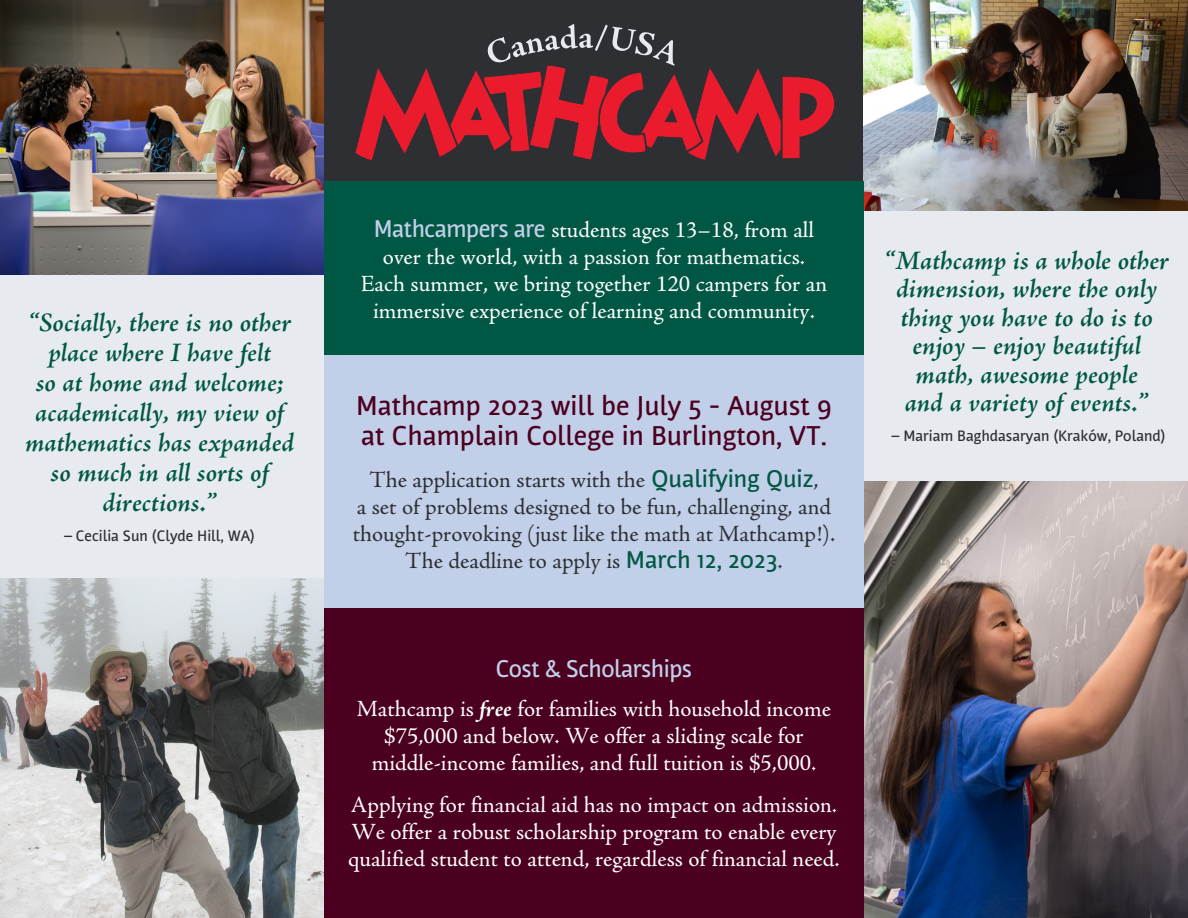
<style>
.page{position:relative;width:1188px;height:918px;background:#fff}
.page>*{position:absolute;margin:0;border:0;box-sizing:border-box;transform-origin:0 0}
.t1{font:italic 600 27px/28.5px "Adobe Jenson Pro";color:#005844;text-align:center}
.t2{font:500 27px/30px "Nuvo OT";color:#4c0020}
.t3{font:500 24px "Nuvo OT";letter-spacing:-.02em;color:#c2cfe9}
.t4{font:23.25px/27px "Adobe Jenson Pro";color:#fff;text-align:center}
.t5{font:23.25px/27px "Adobe Jenson Pro";color:#2d2f33;text-align:center}
.t6{font:500 15px "Nuvo OT";color:#2d2f33}
.s1{font-family:"Nuvo OT";font-weight:500;font-size:24px;color:#c2cfe9}
.s2{font-family:"Nuvo OT";font-weight:500;font-size:24px;color:#005844}
.s3{font-weight:700;font-style:italic}
</style>
<div class="page">
<div style="left:324px;top:0;width:540px;height:181px;background:#2d2f33"></div>
<svg style="left:355px;top:24px;width:480px;height:137px"></svg>
<img style="left:0;top:0;width:324px;height:275px">
<div style="left:0;top:275px;width:324px;height:303px;background:#e7ebf0"></div>
<div style="left:324px;top:355px;width:540px;height:253px;background:#c2cfe9"></div>
<img style="left:863px;top:0;width:325px;height:211px">
<img style="left:0;top:578px;width:324px;height:340px">
<div style="left:864px;top:211px;width:324px;height:271px;background:#e7ebf0"></div>
<img style="left:864px;top:482px;width:324px;height:436px">
<div style="left:324px;top:608px;width:540px;height:310px;background:#4c0020"></div>
<div style="left:324px;top:181px;width:540px;height:174px;background:#005844"></div>
<p class="t1" style="left:28px;top:311px;width:265px">“Socially, there is no other</p>
<p class="t1" style="left:48px;top:341px;width:224px">place where I have felt</p>
<p class="t1" style="left:36px;top:371px;width:249px">so at home and welcome;</p>
<p class="t1" style="left:35px;top:401px;width:250px">academically, my view of</p>
<p class="t1" style="left:25px;top:431px;width:271px">mathematics has expanded</p>
<p class="t1" style="left:51px;top:461px;width:220px">so much in all sorts of</p>
<p class="t1" style="left:102px;top:491px;width:116px">directions.”</p>
<p class="t6" style="left:64px;top:527px;width:192px">– Cecilia Sun (Clyde Hill, WA)</p>
<p class="t4" style="left:361px;top:216px;width:468px"><span class="s1">Mathcampers are</span> students ages 13–18, from all over the world, with a passion for mathematics.<br>Each summer, we bring together 120 campers for an immersive experience of learning and community.</p>
<p class="t2" style="left:356px;top:390px;width:477px">Mathcamp 2023 will be July 5 - August 9 at Champlain College in Burlington, VT.</p>
<p class="t5" style="left:353px;top:466px;width:484px">The application starts with the <span class="s2">Qualifying Quiz</span>,<br>a set of problems designed to be fun, challenging, and thought-provoking (just like the math at Mathcamp!).<br>The deadline to apply is <span class="s2">March 12, 2023</span>.</p>
<p class="t3" style="left:496px;top:655px;width:198px">Cost &amp; Scholarships</p>
<p class="t4" style="left:357px;top:696px;width:476px">Mathcamp is <span class="s3">free</span> for families with household income $75,000 and below. We offer a sliding scale for</p>
<p class="t4" style="left:351px;top:742px;width:488px;line-height:42px">middle-income families, and full tuition is $5,000.<br>Applying for financial aid has no impact on admission.</p>
<p class="t4" style="left:348px;top:819px;width:493px;text-align:left">We offer a robust scholarship program to enable every qualified student to attend, regardless of financial need.</p>
<p class="t1" style="left:884px;top:248px;width:286px">“Mathcamp is a whole other</p>
<p class="t1" style="left:896px;top:277px;width:263px">dimension, where the only thing you have to do is to enjoy – enjoy beautiful math, awesome people and a variety of events.”</p>
<p class="t6" style="left:892px;top:427px;width:275px">– Mariam Baghdasaryan (Kraków, Poland)</p>
</div>
